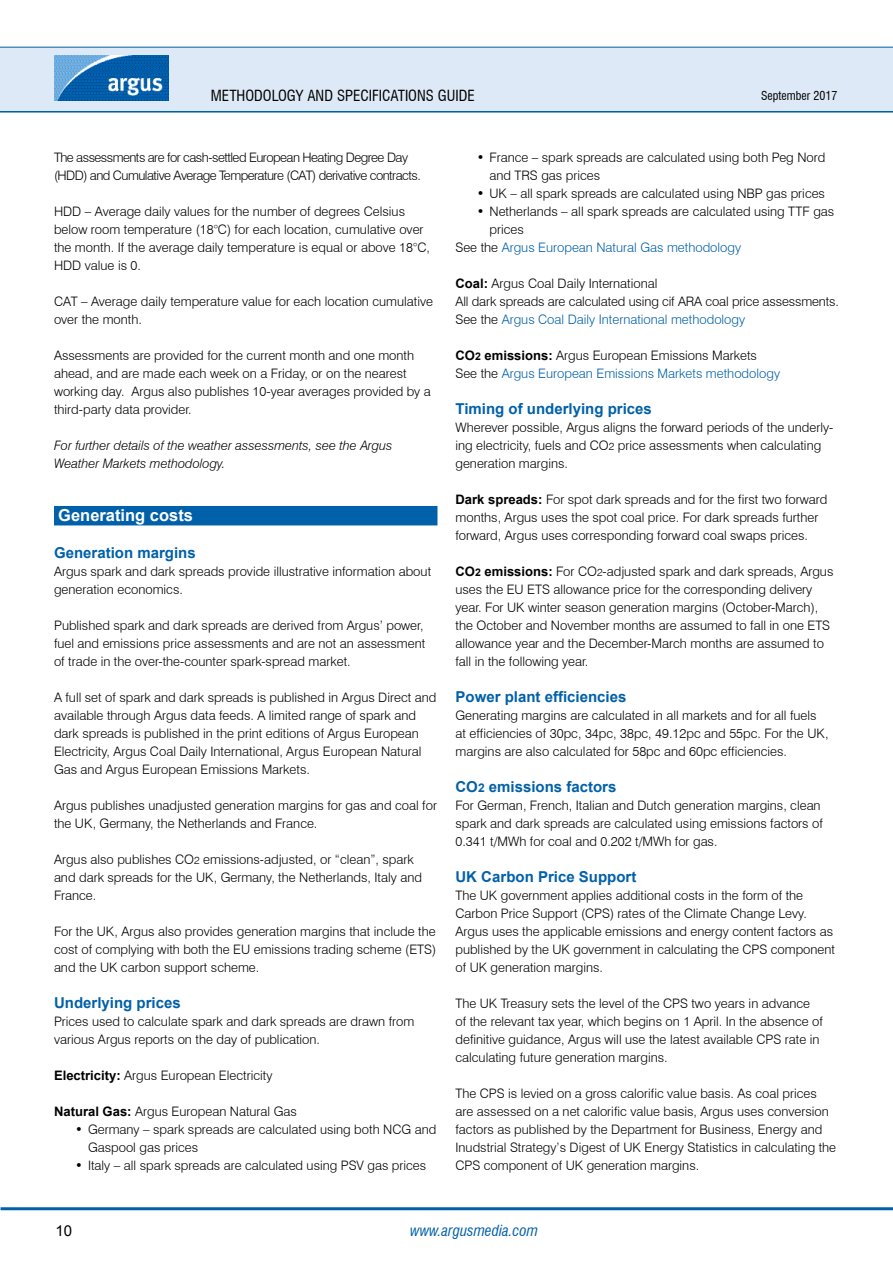
<style>
.page{position:relative;width:893px;height:1263px;background:#fff}
.page>*{position:absolute;margin:0;border:0;box-sizing:border-box;transform-origin:0 0}
.t1{font:700 16.5px "Arial";color:#fff}
.t2{font:700 15px "Arial";color:#0060a9}
.t3{font:condensed 15px "Swiss 721 BT";color:#000}
.t4{font:italic condensed 15px "Swiss 721 BT";color:#0060a9}
.t5{font:15px "Arial";color:#000}
.t6{font:300 13.05px/18px "Swiss 721 BT";color:#000}
.t7{font:300 13.05px/18px "Swiss 721 BT";color:#0060a9}
.t8{font:300 13.05px/18px "Swiss 721 BT";letter-spacing:-.04em;color:#000}
.t9{font:italic 300 13.05px/18px "Swiss 721 BT";color:#000}
.t10{font:condensed 12px "Swiss 721 BT";color:#000}
.s1{font-size:10.5px}
.s2{font-family:"Arial";font-weight:700}
.s3{color:#000}
.s4{color:#0060a9}
.s5{font-family:"Arial";font-weight:700;color:#000}
.s6{font-family:"Arial";font-weight:700;font-size:10.5px;color:#000}
.s7{font-family:"Arial";font-weight:700;font-size:10.5px}
.s8{font-size:12px}
</style>
<div class="page">
<hr style="left:0;top:110px;width:893px;height:3px;background:#0060a9">
<div style="left:0;top:47px;width:893px;height:64px;background:#dee9f7"></div>
<hr style="left:0;top:47px;width:893px;height:1px;background:#0060a9">
<img style="left:54px;top:56px;width:115px;height:45px">
<hr style="left:1px;top:1207px;width:892px;height:3px;background:#0060a9">
<div style="left:54px;top:506px;width:383px;height:19px;background:#0060a9"></div>
<p class="t3" style="left:211px;top:86px;width:264px">METHODOLOGY AND SPECIFICATIONS GUIDE</p>
<p class="t10" style="left:761px;top:88px;width:78px">SEPTEMBER 2017</p>
<p class="t8" style="left:54px;top:148px;width:368px">The assessments are for cash-settled European Heating Degree Day (HDD) and Cumulative Average Temperature (CAT) derivative contracts.</p>
<p class="t6" style="left:54px;top:202px;width:377px">HDD – Average daily values for the number of degrees Celsius below room temperature (18°C) for each location, cumulative over the month. If the average daily temperature is equal or above 18°C, HDD value is 0.</p>
<p class="t6" style="left:54px;top:292px;width:381px">CAT – Average daily temperature value for each location cumulative over the month.</p>
<p class="t6" style="left:54px;top:346px;width:378px">Assessments are provided for the current month and one month ahead, and are made each week on a Friday, or on the nearest working day. Argus also publishes 10-year averages provided by a third-party data provider.</p>
<p class="t9" style="left:54px;top:436px;width:340px">For further details of the weather assessments, see the Argus<br>Weather Markets methodology.</p>
<p class="t1" style="left:58px;top:505px;width:136px">Generating costs</p>
<p class="t2" style="left:54px;top:543px;width:143px">Generation margins</p>
<p class="t6" style="left:54px;top:562px;width:379px">Argus spark and dark spreads provide illustrative information about generation economics.</p>
<p class="t6" style="left:54px;top:616px;width:373px">Published spark and dark spreads are derived from Argus’ power, fuel and emissions price assessments and are not an assessment of trade in the over-the-counter spark-spread market.</p>
<p class="t6" style="left:54px;top:688px;width:384px">A full set of spark and dark spreads is published in Argus Direct and available through Argus data feeds. A limited range of spark and dark spreads is published in the print editions of Argus European Electricity, Argus Coal Daily International, Argus European Natural Gas and Argus European Emissions Markets.</p>
<p class="t6" style="left:54px;top:796px;width:384px">Argus publishes unadjusted generation margins for gas and coal for the UK, Germany, the Netherlands and France.</p>
<p class="t6" style="left:54px;top:850px;width:369px">Argus also publishes CO<span class="s1">2</span> emissions-adjusted, or “clean”, spark and dark spreads for the UK, Germany, the Netherlands, Italy and<br>France.</p>
<p class="t6" style="left:54px;top:922px;width:384px;text-align:justify">For the UK, Argus also provides generation margins that include the cost of complying with both the EU emissions trading scheme (ETS) and the UK carbon support scheme.</p>
<p class="t2" style="left:54px;top:993px;width:128px">Underlying prices</p>
<p class="t6" style="left:54px;top:1012px;width:362px">Prices used to calculate spark and dark spreads are drawn from various Argus reports on the day of publication.</p>
<p class="t6" style="left:54px;top:1066px;width:220px"><span class="s2">Electricity:</span> Argus European Electricity</p>
<p class="t6" style="left:54px;top:1102px;width:244px"><span class="s2">Natural Gas:</span> Argus European Natural Gas</p>
<p class="t6" style="left:88px;top:1120px;width:350px;text-indent:-13px">• Germany – spark spreads are calculated using both NCG and<br>Gaspool gas prices</p>
<p class="t6" style="left:75px;top:1156px;width:353px">• Italy – all spark spreads are calculated using PSV gas prices</p>
<p class="t6" style="left:489px;top:148px;width:337px;text-indent:-13px">• France – spark spreads are calculated using both Peg Nord and TRS gas prices</p>
<p class="t6" style="left:477px;top:184px;width:350px">• UK – all spark spreads are calculated using NBP gas prices</p>
<p class="t6" style="left:477px;top:202px;width:359px">• Netherlands – all spark spreads are calculated using TTF gas</p>
<p class="t6" style="left:489px;top:220px;width:36px">prices</p>
<p class="t7" style="left:455px;top:238px;width:287px"><span class="s3">See the</span> Argus European Natural Gas methodology</p>
<p class="t6" style="left:455px;top:274px;width:385px"><span class="s2">Coal:</span> Argus Coal Daily International<br>All dark spreads are calculated using cif ARA coal price assessments.<br>See the <span class="s4">Argus Coal Daily International methodology</span></p>
<p class="t7" style="left:455px;top:346px;width:326px"><span class="s5">CO</span><span class="s6">2</span> <span class="s5">emissions:</span> <span class="s3">Argus European Emissions Markets<br>See the</span> Argus European Emissions Markets methodology</p>
<p class="t2" style="left:455px;top:399px;width:198px">Timing of underlying prices</p>
<p class="t6" style="left:455px;top:418px;width:379px">Wherever possible, Argus aligns the forward periods of the underly&shy;ing electricity, fuels and CO<span class="s1">2</span> price assessments when calculating generation margins.</p>
<p class="t6" style="left:455px;top:490px;width:373px"><span class="s2">Dark spreads:</span> For spot dark spreads and for the first two forward months, Argus uses the spot coal price. For dark spreads further forward, Argus uses corresponding forward coal swaps prices.</p>
<p class="t6" style="left:455px;top:562px;width:379px"><span class="s2">CO</span><span class="s7">2</span> <span class="s2">emissions:</span> For CO<span class="s1">2</span>-adjusted spark and dark spreads, Argus uses the EU ETS allowance price for the corresponding delivery year. For UK winter season generation margins (October-March), the October and November months are assumed to fall in one ETS allowance year and the December-March months are assumed to fall in the following year.</p>
<p class="t2" style="left:455px;top:687px;width:172px">Power plant efficiencies</p>
<p class="t6" style="left:455px;top:706px;width:375px">Generating margins are calculated in all markets and for all fuels at efficiencies of 30pc, 34pc, 38pc, 49.12pc and 55pc. For the UK, margins are also calculated for 58pc and 60pc efficiencies.</p>
<p class="t2" style="left:455px;top:777px;width:162px">CO<span class="s8">2</span> emissions factors</p>
<p class="t6" style="left:455px;top:796px;width:369px">For German, French, Italian and Dutch generation margins, clean spark and dark spreads are calculated using emissions factors of<br>0.341 t/MWh for coal and 0.202 t/MWh for gas.</p>
<p class="t2" style="left:455px;top:867px;width:182px">UK Carbon Price Support</p>
<p class="t6" style="left:455px;top:886px;width:381px">The UK government applies additional costs in the form of the Carbon Price Support (CPS) rates of the Climate Change Levy.<br>Argus uses the applicable emissions and energy content factors as published by the UK government in calculating the CPS component of UK generation margins.</p>
<p class="t6" style="left:455px;top:994px;width:369px">The UK Treasury sets the level of the CPS two years in advance of the relevant tax year, which begins on 1 April. In the absence of definitive guidance, Argus will use the latest available CPS rate in calculating future generation margins.</p>
<p class="t6" style="left:455px;top:1084px;width:382px">The CPS is levied on a gross calorific value basis. As coal prices are assessed on a net calorific value basis, Argus uses conversion factors as published by the Department for Business, Energy and Inudstrial Strategy’s Digest of UK Energy Statistics in calculating the CPS component of UK generation margins.</p>
<p class="t5" style="left:55px;top:1220px;width:18px">10</p>
<p class="t4" style="left:410px;top:1221px;width:129px">www.argusmedia.com</p>
</div>
